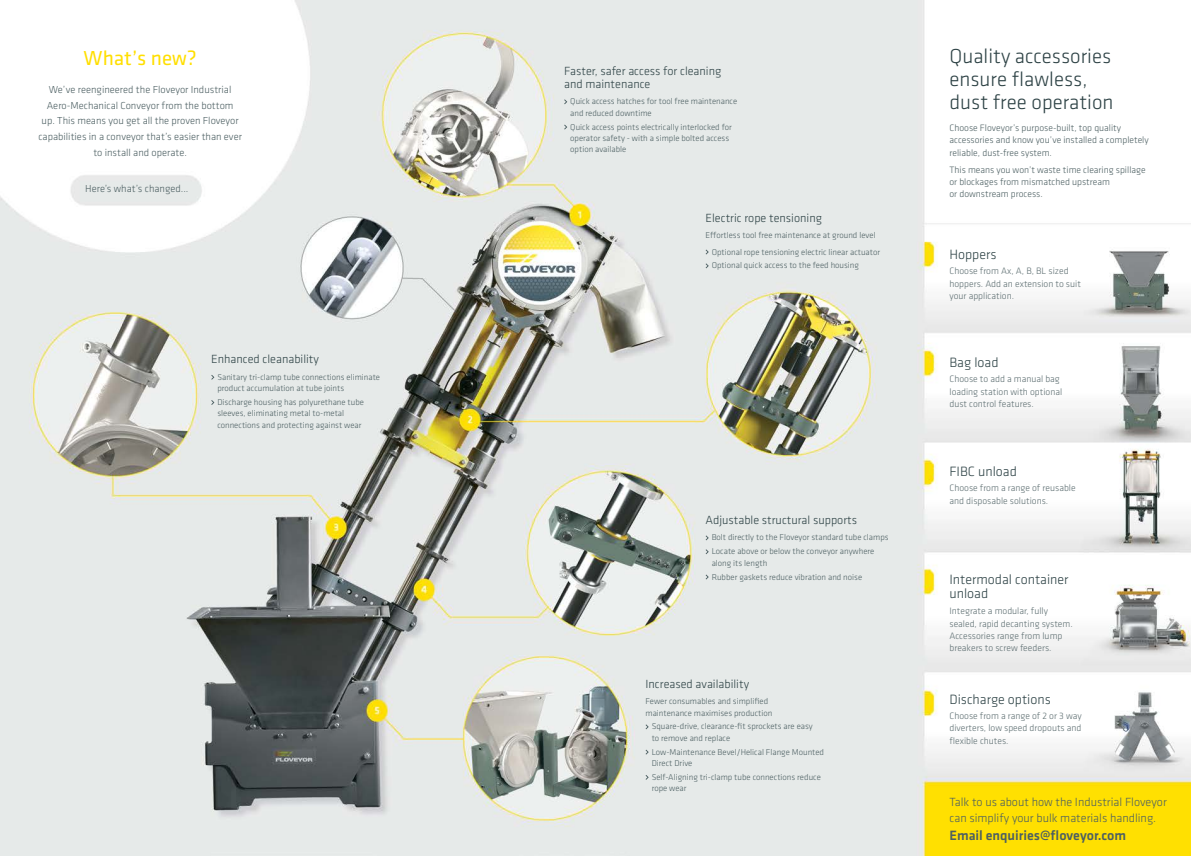
<style>
.page{position:relative;width:1191px;height:856px;background:#fff}
.page>*{position:absolute;margin:0;border:0;box-sizing:border-box;transform-origin:0 0}
.t1{font:300 21px/22.8px "Klavika";color:#2d4245}
.t2{font:21px "Klavika";color:#ffdf00}
.t3{font:300 14px/14px "Klavika";color:#2d4245}
.t4{font:500 14px "Klavika";color:#4c5f62}
.t5{font:300 12.25px/13.1px "Klavika";color:#2d4245}
.t6{font:300 12.25px/15.8px "Klavika";color:#4c5f62}
.t7{font:300 10.5px/15.8px "Klavika";color:#4c5f62;text-align:center}
.t8{font:300 9.62px/12.2px "Klavika";color:#5d6e71}
.t9{font:300 9.62px/12.2px "Klavika";color:#4c5f62}
.t10{font:300 8.75px/11.4px "Klavika";color:#4c5f62}
</style>
<div class="page">
<img style="left:0;top:0;width:1191px;height:856px">
<svg style="left:564px;top:99px;width:3px;height:5px"></svg>
<svg style="left:564px;top:125px;width:3px;height:5px"></svg>
<svg style="left:211px;top:375px;width:3px;height:5px"></svg>
<svg style="left:211px;top:400px;width:3px;height:5px"></svg>
<svg style="left:645px;top:724px;width:3px;height:5px"></svg>
<svg style="left:645px;top:749px;width:3px;height:5px"></svg>
<svg style="left:645px;top:775px;width:3px;height:5px"></svg>
<svg style="left:705px;top:249px;width:4px;height:5px"></svg>
<svg style="left:705px;top:263px;width:4px;height:5px"></svg>
<svg style="left:705px;top:535px;width:4px;height:5px"></svg>
<svg style="left:705px;top:549px;width:4px;height:5px"></svg>
<svg style="left:705px;top:574px;width:4px;height:5px"></svg>
<h1 class="t2" style="left:84px;top:44px;width:115px">What’s new?</h1>
<p class="t7" style="left:38px;top:81px;width:205px">We’ve reengineered the Floveyor Industrial Aero-Mechanical Conveyor from the bottom<br>up. This means you get all the proven Floveyor capabilities in a conveyor that’s easier than ever to install and operate.</p>
<p class="t7" style="left:85px;top:181px;width:105px">Here’s what’s changed...</p>
<h3 class="t5" style="left:211px;top:353px;width:109px">Enhanced cleanability</h3>
<p class="t10" style="left:217px;top:371px;width:164px">Sanitary tri-clamp tube connections eliminate product accumulation at tube joints</p>
<p class="t10" style="left:217px;top:396px;width:148px">Discharge housing has polyurethane tube sleeves, eliminating metal to-metal connections and protecting against wear</p>
<h3 class="t5" style="left:564px;top:64px;width:159px">Faster, safer access for cleaning and maintenance</h3>
<p class="t10" style="left:570px;top:96px;width:168px">Quick access hatches for tool free maintenance and reduced downtime</p>
<p class="t10" style="left:570px;top:121px;width:163px">Quick access points electrically interlocked for operator safety - with a simple bolted access option available</p>
<h3 class="t5" style="left:705px;top:211px;width:118px">Electric rope tensioning</h3>
<p class="t10" style="left:711px;top:227px;width:170px;line-height:16.4px;text-indent:-6px">Effortless tool free maintenance at ground level<br>Optional rope tensioning electric linear actuator</p>
<p class="t10" style="left:711px;top:260px;width:149px">Optional quick access to the feed housing</p>
<h3 class="t5" style="left:705px;top:513px;width:153px">Adjustable structural supports</h3>
<p class="t10" style="left:711px;top:530px;width:178px;line-height:13.8px">Bolt directly to the Floveyor standard tube clamps<br>Locate above or below the conveyor anywhere</p>
<p class="t10" style="left:711px;top:556px;width:152px;line-height:13.8px">along its length<br>Rubber gaskets reduce vibration and noise</p>
<h3 class="t5" style="left:645px;top:677px;width:105px">Increased availability</h3>
<p class="t10" style="left:645px;top:695px;width:128px">Fewer consumables and simplified maintenance maximises production</p>
<p class="t10" style="left:651px;top:720px;width:163px">Square-drive, clearance-fit sprockets are easy to remove and replace</p>
<p class="t10" style="left:651px;top:746px;width:174px">Low-Maintenance Bevel/Helical Flange Mounted<br>Direct Drive</p>
<p class="t10" style="left:651px;top:771px;width:171px">Self-Aligning tri-clamp tube connections reduce rope wear</p>
<h1 class="t1" style="left:949px;top:45px;width:165px">Quality accessories ensure flawless, dust free operation</h1>
<p class="t9" style="left:949px;top:122px;width:201px">Choose Floveyor’s purpose-built, top quality accessories and know you’ve installed a completely reliable, dust-free system.</p>
<p class="t9" style="left:949px;top:163px;width:198px">This means you won’t waste time clearing spillage or blockages from mismatched upstream<br>or downstream process.</p>
<h2 class="t3" style="left:949px;top:247px;width:49px">Hoppers</h2>
<p class="t8" style="left:949px;top:265px;width:133px">Choose from Ax, A, B, BL sized hoppers. Add an extension to suit your application.</p>
<h2 class="t3" style="left:949px;top:355px;width:51px">Bag load</h2>
<p class="t8" style="left:949px;top:373px;width:114px">Choose to add a manual bag loading station with optional dust control features.</p>
<h2 class="t3" style="left:949px;top:464px;width:69px">FIBC unload</h2>
<p class="t8" style="left:949px;top:482px;width:128px">Choose from a range of reusable and disposable solutions.</p>
<h2 class="t3" style="left:949px;top:572px;width:121px">Intermodal container unload</h2>
<p class="t8" style="left:949px;top:604px;width:125px;line-height:13.1px">Integrate a modular, fully sealed, rapid decanting system.</p>
<p class="t8" style="left:949px;top:629px;width:114px">Accessories range from lump breakers to screw feeders.</p>
<h2 class="t3" style="left:949px;top:692px;width:103px">Discharge options</h2>
<p class="t8" style="left:949px;top:710px;width:134px;text-align:justify">Choose from a range of 2 or 3 way diverters, low speed dropouts and flexible chutes.</p>
<h3 class="t6" style="left:949px;top:794px;width:219px">Talk to us about how the Industrial Floveyor can simplify your bulk materials handling.</h3>
<h2 class="t4" style="left:949px;top:826px;width:178px">Email enquiries@floveyor.com</h2>
</div>
